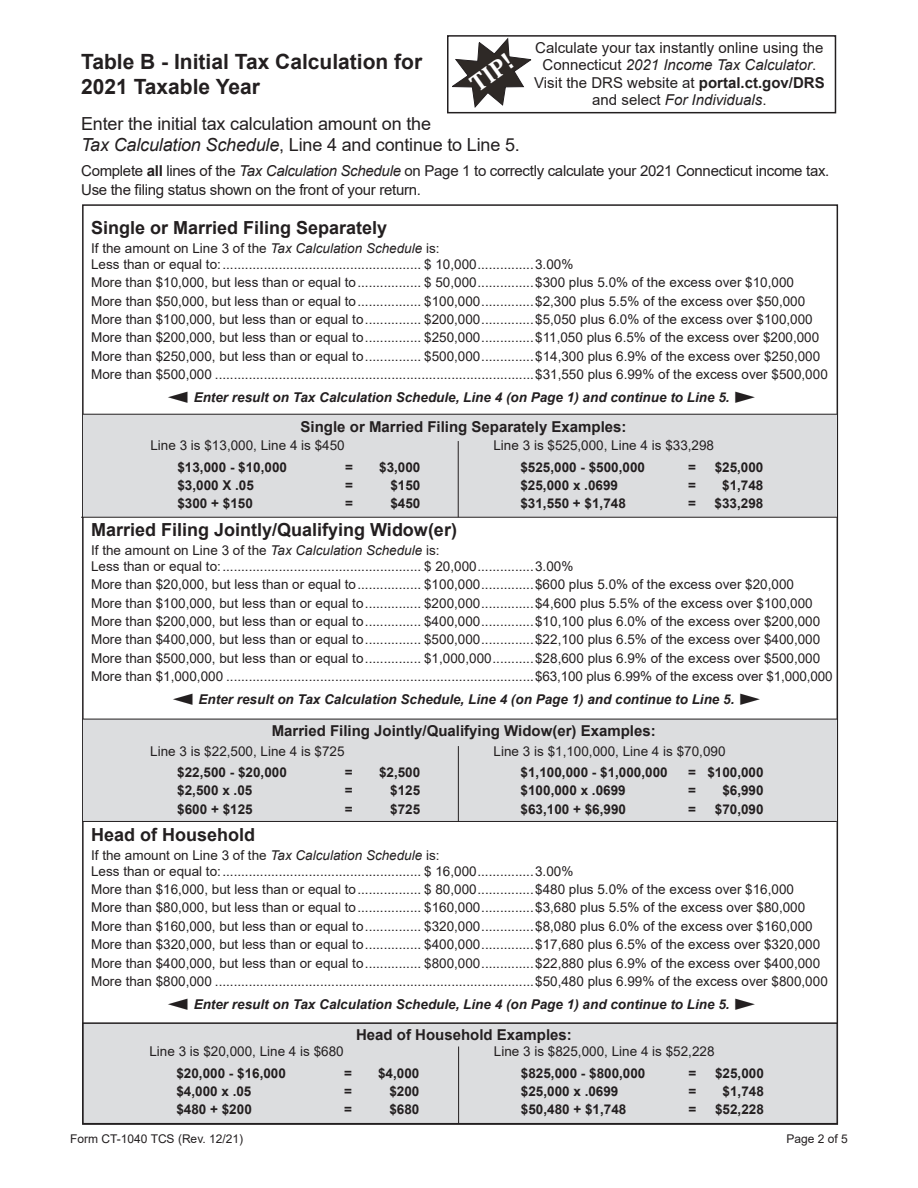
<style>
.page{position:relative;width:918px;height:1188px;background:#fff}
.page>*{position:absolute;margin:0;border:0;box-sizing:border-box;transform-origin:0 0}
.t1{font:700 25.05px "Cambria";color:#fff;scale:.96 1}
.t2{font:700 21px/25.2px "Arial";color:#231f20}
.t3{font:18px/21.6px "Arial";letter-spacing:-.01em;color:#231f20}
.t4{font:700 18px "Arial";color:#231f20}
.t5{font:15px/19.2px "Arial";letter-spacing:-.02em;color:#231f20}
.t6{font:15px/17.2px "Arial";color:#231f20;text-align:center}
.t7{font:700 15px "Arial";color:#231f20}
.t8{font:13.5px/18.5px "Arial";color:#231f20}
.t9{font:700 13.5px "Arial";color:#231f20}
.t10{font:italic 700 13.5px "Arial";color:#231f20}
.t11{font:12px "Arial";color:#231f20}
.s1{font-style:italic}
.s2{font-weight:700}
</style>
<div class="page">
<div style="left:84px;top:415px;width:753px;height:102px;background:#dcdddf"></div>
<hr style="left:458px;top:441px;width:1px;height:76px;background:#231f20">
<div style="left:83px;top:1023px;width:754px;height:101px;background:#dcdddf"></div>
<div style="left:82px;top:1022px;width:756px;height:102px;border:2px solid #231f20"></div>
<hr style="left:458px;top:1047px;width:1px;height:77px;background:#231f20">
<hr style="left:81px;top:517px;width:756px;height:1px;background:#231f20">
<hr style="left:83px;top:414px;width:754px;height:1px;background:#231f20">
<div style="left:84px;top:719px;width:753px;height:102px;background:#dcdddf"></div>
<hr style="left:458px;top:746px;width:1px;height:76px;background:#231f20">
<hr style="left:83px;top:821px;width:754px;height:1px;background:#231f20">
<hr style="left:83px;top:719px;width:754px;height:1px;background:#231f20">
<svg style="left:447px;top:38px;width:96px;height:76px"></svg>
<div style="left:447px;top:35px;width:389px;height:78px;border:2px solid #231f20"></div>
<h1 class="t1" style="left:464px;top:74px;width:50px;rotate:-36deg">TIP!</h1>
<p class="t6" style="left:534px;top:39px;width:292px">Calculate your tax instantly online using the Connecticut <span class="s1">2021 Income Tax Calculator</span>.<br>Visit the DRS website at <span class="s2">portal.ct.gov/DRS </span>and select <span class="s1">For Individuals</span>.</p>
<h2 class="t2" style="left:81px;top:50px;width:343px">Table B - Initial Tax Calculation for<br>2021 Taxable Year</h2>
<h3 class="t3" style="left:81px;top:112px;width:440px">Enter the initial tax calculation amount on the<br><span class="s1">Tax Calculation Schedule</span>, Line 4 and continue to Line 5.</h3>
<p class="t5" style="left:81px;top:161px;width:750px">Complete <span class="s2">all</span> lines of the <span class="s1">Tax Calculation Schedule</span> on Page 1 to correctly calculate your 2021 Connecticut income tax.<br>Use the filing status shown on the front of your return.</p>
<h3 class="t4" style="left:91px;top:215px;width:298px">Single or Married Filing Separately</h3>
<p class="t8" style="left:91px;top:240px;width:484px;line-height:15.8px">If the amount on Line 3 of the <span class="s1">Tax Calculation Schedule</span> is:<br>Less than or equal to:..................................................... $ 10,000...............3.00%</p>
<p class="t8" style="left:91px;top:273px;width:738px">More than $10,000, but less than or equal to................. $ 50,000...............$300 plus 5.0% of the excess over $10,000<br>More than $50,000, but less than or equal to................. $100,000..............$2,300 plus 5.5% of the excess over $50,000<br>More than $100,000, but less than or equal to............... $200,000..............$5,050 plus 6.0% of the excess over $100,000<br>More than $200,000, but less than or equal to............... $250,000..............$11,050 plus 6.5% of the excess over $200,000<br>More than $250,000, but less than or equal to............... $500,000..............$14,300 plus 6.9% of the excess over $250,000<br>More than $500,000 .....................................................................................$31,550 plus 6.99% of the excess over $500,000</p>
<p class="t10" style="left:166px;top:389px;width:592px">▼ Enter result on Tax Calculation Schedule, Line 4 (on Page 1) and continue to Line 5. ◆</p>
<p class="t7" style="left:301px;top:416px;width:327px">Single or Married Filing Separately Examples:</p>
<p class="t8" style="left:150px;top:436px;width:196px">Line 3 is $13,000, Line 4 is $450</p>
<p class="t9" style="left:177px;top:457px;width:111px">$13,000 - $10,000</p>
<p class="t9" style="left:345px;top:457px;width:9px">=</p>
<p class="t9" style="left:379px;top:457px;width:43px">$3,000</p>
<p class="t9" style="left:177px;top:476px;width:78px">$3,000 X .05</p>
<p class="t9" style="left:345px;top:476px;width:9px">=</p>
<p class="t9" style="left:390px;top:476px;width:32px">$150</p>
<p class="t9" style="left:177px;top:494px;width:77px">$300 + $150</p>
<p class="t9" style="left:345px;top:494px;width:9px">=</p>
<p class="t9" style="left:390px;top:494px;width:32px">$450</p>
<p class="t8" style="left:493px;top:436px;width:222px">Line 3 is $525,000, Line 4 is $33,298</p>
<p class="t9" style="left:520px;top:457px;width:126px">$525,000 - $500,000</p>
<p class="t9" style="left:688px;top:457px;width:9px">=</p>
<p class="t9" style="left:715px;top:457px;width:50px">$25,000</p>
<p class="t9" style="left:520px;top:476px;width:99px">$25,000 x .0699</p>
<p class="t9" style="left:688px;top:476px;width:9px">=</p>
<p class="t9" style="left:722px;top:476px;width:43px">$1,748</p>
<p class="t9" style="left:520px;top:494px;width:107px">$31,550 + $1,748</p>
<p class="t9" style="left:688px;top:494px;width:9px">=</p>
<p class="t9" style="left:715px;top:494px;width:50px">$33,298</p>
<h3 class="t4" style="left:91px;top:517px;width:367px">Married Filing Jointly/Qualifying Widow(er)</h3>
<p class="t8" style="left:91px;top:542px;width:484px;line-height:15.8px">If the amount on Line 3 of the <span class="s1">Tax Calculation Schedule</span> is:<br>Less than or equal to:..................................................... $ 20,000...............3.00%</p>
<p class="t8" style="left:91px;top:575px;width:743px">More than $20,000, but less than or equal to................. $100,000..............$600 plus 5.0% of the excess over $20,000<br>More than $100,000, but less than or equal to............... $200,000..............$4,600 plus 5.5% of the excess over $100,000<br>More than $200,000, but less than or equal to............... $400,000..............$10,100 plus 6.0% of the excess over $200,000<br>More than $400,000, but less than or equal to............... $500,000..............$22,100 plus 6.5% of the excess over $400,000<br>More than $500,000, but less than or equal to............... $1,000,000...........$28,600 plus 6.9% of the excess over $500,000<br>More than $1,000,000 ..................................................................................$63,100 plus 6.99% of the excess over $1,000,000</p>
<p class="t10" style="left:171px;top:691px;width:592px">▼ Enter result on Tax Calculation Schedule, Line 4 (on Page 1) and continue to Line 5. ◆</p>
<p class="t7" style="left:272px;top:720px;width:386px">Married Filing Jointly/Qualifying Widow(er) Examples:</p>
<p class="t8" style="left:150px;top:742px;width:196px">Line 3 is $22,500, Line 4 is $725</p>
<p class="t9" style="left:177px;top:763px;width:111px">$22,500 - $20,000</p>
<p class="t9" style="left:345px;top:763px;width:9px">=</p>
<p class="t9" style="left:379px;top:763px;width:43px">$2,500</p>
<p class="t9" style="left:177px;top:781px;width:77px">$2,500 x .05</p>
<p class="t9" style="left:345px;top:781px;width:9px">=</p>
<p class="t9" style="left:390px;top:781px;width:32px">$125</p>
<p class="t9" style="left:177px;top:800px;width:77px">$600 + $125</p>
<p class="t9" style="left:345px;top:800px;width:9px">=</p>
<p class="t9" style="left:390px;top:800px;width:32px">$725</p>
<p class="t8" style="left:494px;top:742px;width:233px">Line 3 is $1,100,000, Line 4 is $70,090</p>
<p class="t9" style="left:521px;top:763px;width:149px">$1,100,000 - $1,000,000</p>
<p class="t9" style="left:688px;top:763px;width:77px">= $100,000</p>
<p class="t9" style="left:521px;top:781px;width:107px">$100,000 x .0699</p>
<p class="t9" style="left:688px;top:781px;width:9px">=</p>
<p class="t9" style="left:722px;top:781px;width:43px">$6,990</p>
<p class="t9" style="left:521px;top:800px;width:107px">$63,100 + $6,990</p>
<p class="t9" style="left:688px;top:800px;width:9px">=</p>
<p class="t9" style="left:715px;top:800px;width:50px">$70,090</p>
<h3 class="t4" style="left:91px;top:822px;width:166px">Head of Household</h3>
<p class="t8" style="left:91px;top:847px;width:484px;line-height:15.8px">If the amount on Line 3 of the <span class="s1">Tax Calculation Schedule</span> is:<br>Less than or equal to:..................................................... $ 16,000...............3.00%</p>
<p class="t8" style="left:91px;top:880px;width:738px">More than $16,000, but less than or equal to................. $ 80,000...............$480 plus 5.0% of the excess over $16,000<br>More than $80,000, but less than or equal to................. $160,000..............$3,680 plus 5.5% of the excess over $80,000<br>More than $160,000, but less than or equal to............... $320,000..............$8,080 plus 6.0% of the excess over $160,000<br>More than $320,000, but less than or equal to............... $400,000..............$17,680 plus 6.5% of the excess over $320,000<br>More than $400,000, but less than or equal to............... $800,000..............$22,880 plus 6.9% of the excess over $400,000<br>More than $800,000 .....................................................................................$50,480 plus 6.99% of the excess over $800,000</p>
<p class="t10" style="left:166px;top:995px;width:592px">▼ Enter result on Tax Calculation Schedule, Line 4 (on Page 1) and continue to Line 5. ◆</p>
<p class="t7" style="left:356px;top:1024px;width:217px">Head of Household Examples:</p>
<p class="t8" style="left:149px;top:1042px;width:196px">Line 3 is $20,000, Line 4 is $680</p>
<p class="t9" style="left:176px;top:1063px;width:111px">$20,000 - $16,000</p>
<p class="t9" style="left:344px;top:1063px;width:9px">=</p>
<p class="t9" style="left:378px;top:1063px;width:43px">$4,000</p>
<p class="t9" style="left:176px;top:1082px;width:77px">$4,000 x .05</p>
<p class="t9" style="left:344px;top:1082px;width:9px">=</p>
<p class="t9" style="left:389px;top:1082px;width:32px">$200</p>
<p class="t9" style="left:176px;top:1100px;width:77px">$480 + $200</p>
<p class="t9" style="left:344px;top:1100px;width:9px">=</p>
<p class="t9" style="left:389px;top:1100px;width:32px">$680</p>
<p class="t8" style="left:494px;top:1042px;width:222px">Line 3 is $825,000, Line 4 is $52,228</p>
<p class="t9" style="left:521px;top:1063px;width:126px">$825,000 - $800,000</p>
<p class="t9" style="left:689px;top:1063px;width:9px">=</p>
<p class="t9" style="left:715px;top:1063px;width:50px">$25,000</p>
<p class="t9" style="left:521px;top:1082px;width:99px">$25,000 x .0699</p>
<p class="t9" style="left:689px;top:1082px;width:9px">=</p>
<p class="t9" style="left:723px;top:1082px;width:43px">$1,748</p>
<p class="t9" style="left:521px;top:1100px;width:107px">$50,480 + $1,748</p>
<p class="t9" style="left:689px;top:1100px;width:9px">=</p>
<p class="t9" style="left:715px;top:1100px;width:50px">$52,228</p>
<p class="t11" style="left:70px;top:1130px;width:174px">Form CT‑1040 TCS (Rev. 12/21)</p>
<p class="t11" style="left:786px;top:1130px;width:63px">Page 2 of 5</p>
</div>
